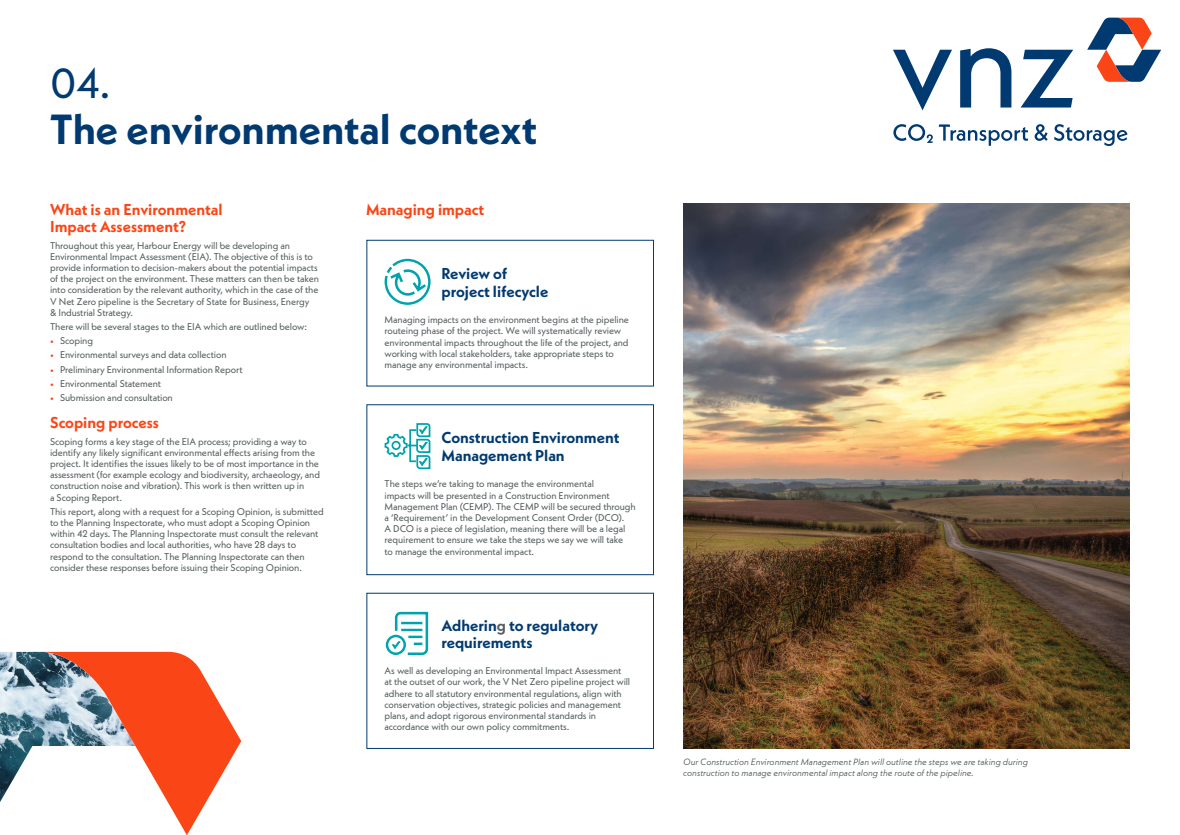
<style>
.page{position:relative;width:1180px;height:835px;background:#fff}
.page>*{position:absolute;margin:0;border:0;box-sizing:border-box;transform-origin:0 0}
.t1{font:700 42px "Neue Kabel";color:#003a70}
.t2{font:42px "Neue Kabel";color:#003a70}
.t3{font:700 15.75px/17.5px "Neue Kabel";color:#003a70}
.t4{font:700 15.75px/17.5px "Neue Kabel";color:#fa4616}
.t5{font:9.8px/11.2px "Neue Kabel";letter-spacing:-.015em;color:#565f5f}
.t6{font:italic 9.1px/10.5px "Neue Kabel";color:#565f5f}
.s1{color:#fa4616}
.s2{color:#565f5f}
</style>
<div class="page">
<svg style="left:385px;top:611px;width:44px;height:45px"></svg>
<img style="left:683px;top:203px;width:447px;height:545px">
<svg style="left:893px;top:50px;width:59px;height:60px"></svg>
<svg style="left:960px;top:48px;width:51px;height:59px"></svg>
<svg style="left:1021px;top:50px;width:52px;height:57px"></svg>
<svg style="left:893px;top:124px;width:135px;height:22px"></svg>
<svg style="left:1034px;top:124px;width:13px;height:17px"></svg>
<svg style="left:1054px;top:124px;width:73px;height:22px"></svg>
<svg style="left:1087px;top:18px;width:74px;height:64px"></svg>
<div style="left:367px;top:240px;width:286px;height:146px;border:1px solid #003a70"></div>
<svg style="left:384px;top:258px;width:47px;height:47px"></svg>
<svg style="left:384px;top:423px;width:47px;height:47px"></svg>
<img style="left:0;top:651px;width:43px;height:151px">
<svg style="left:43px;top:651px;width:198px;height:183px"></svg>
<h1 class="t2" style="left:50px;top:56px;width:62px">04.</h1>
<h1 class="t1" style="left:50px;top:102px;width:488px">The environmental context</h1>
<h2 class="t4" style="left:50px;top:200px;width:174px">What is an Environmental<br>Impact Assessment?</h2>
<p class="t5" style="left:50px;top:239px;width:270px">Throughout this year, Harbour Energy will be developing an Environmental Impact Assessment (EIA). The objective of this is to provide information to decision-makers about the potential impacts of the project on the environment. These matters can then be taken into consideration by the relevant authority, which in the case of the V Net Zero pipeline is the Secretary of State for Business, Energy<br>&amp; Industrial Strategy.</p>
<p class="t5" style="left:50px;top:321px;width:259px">There will be several stages to the EIA which are outlined below:</p>
<p class="t5" style="left:50px;top:335px;width:44px"><span class="s1">•</span> Scoping</p>
<p class="t5" style="left:50px;top:349px;width:178px"><span class="s1">•</span> Environmental surveys and data collection</p>
<p class="t5" style="left:50px;top:363px;width:194px"><span class="s1">•</span> Preliminary Environmental Information Report</p>
<p class="t5" style="left:50px;top:377px;width:113px"><span class="s1">•</span> Environmental Statement</p>
<p class="t5" style="left:50px;top:392px;width:124px"><span class="s1">•</span> Submission and consultation</p>
<h2 class="t4" style="left:50px;top:414px;width:110px">Scoping process</h2>
<p class="t5" style="left:50px;top:435px;width:271px">Scoping forms a key stage of the EIA process; providing a way to identify any likely significant environmental effects arising from the project. It identifies the issues likely to be of most importance in the assessment (for example ecology and biodiversity, archaeology, and construction noise and vibration). This work is then written up in<br>a Scoping Report.</p>
<p class="t5" style="left:50px;top:505px;width:275px">This report, along with a request for a Scoping Opinion, is submitted to the Planning Inspectorate, who must adopt a Scoping Opinion within 42 days. The Planning Inspectorate must consult the relevant consultation bodies and local authorities, who have 28 days to respond to the consultation. The Planning Inspectorate can then consider these responses before issuing their Scoping Opinion.</p>
<h2 class="t4" style="left:366px;top:200px;width:120px">Managing impact</h2>
<h2 class="t3" style="left:441px;top:265px;width:108px">Review of project lifecycle</h2>
<p class="t5" style="left:384px;top:314px;width:246px">Managing impacts on the environment begins at the pipeline routeing phase of the project. We will systematically review environmental impacts throughout the life of the project, and working with local stakeholders, take appropriate steps to manage any environmental impacts.</p>
<h2 class="t3" style="left:441px;top:428px;width:180px">Construction Environment<br>Management Plan</h2>
<p class="t5" style="left:384px;top:478px;width:253px">The steps we’re taking to manage the environmental<br>impacts will be presented in a Construction Environment Management Plan (CEMP). The CEMP will be secured through a ‘Requirement’ in the Development Consent Order (DCO).<br>A DCO is a piece of legislation, meaning there will be a legal requirement to ensure we take the steps we say we will take<br>to manage the environmental impact.</p>
<h2 class="t3" style="left:441px;top:616px;width:158px">Adherin<span class="s2">g</span> to regulatory requirements</h2>
<p class="t5" style="left:384px;top:664px;width:247px">As well as developing an Environmental Impact Assessment at the outset of our work, the V Net Zero pipeline project will adhere to all statutory environmental regulations, align with conservation objectives, strategic policies and management plans, and adopt rigorous environmental standards in accordance with our own policy commitments.</p>
<p class="t6" style="left:683px;top:756px;width:346px">Our Construction Environment Management Plan will outline the steps we are taking during construction to manage environmental impact along the route of the pipeline.</p>
</div>
